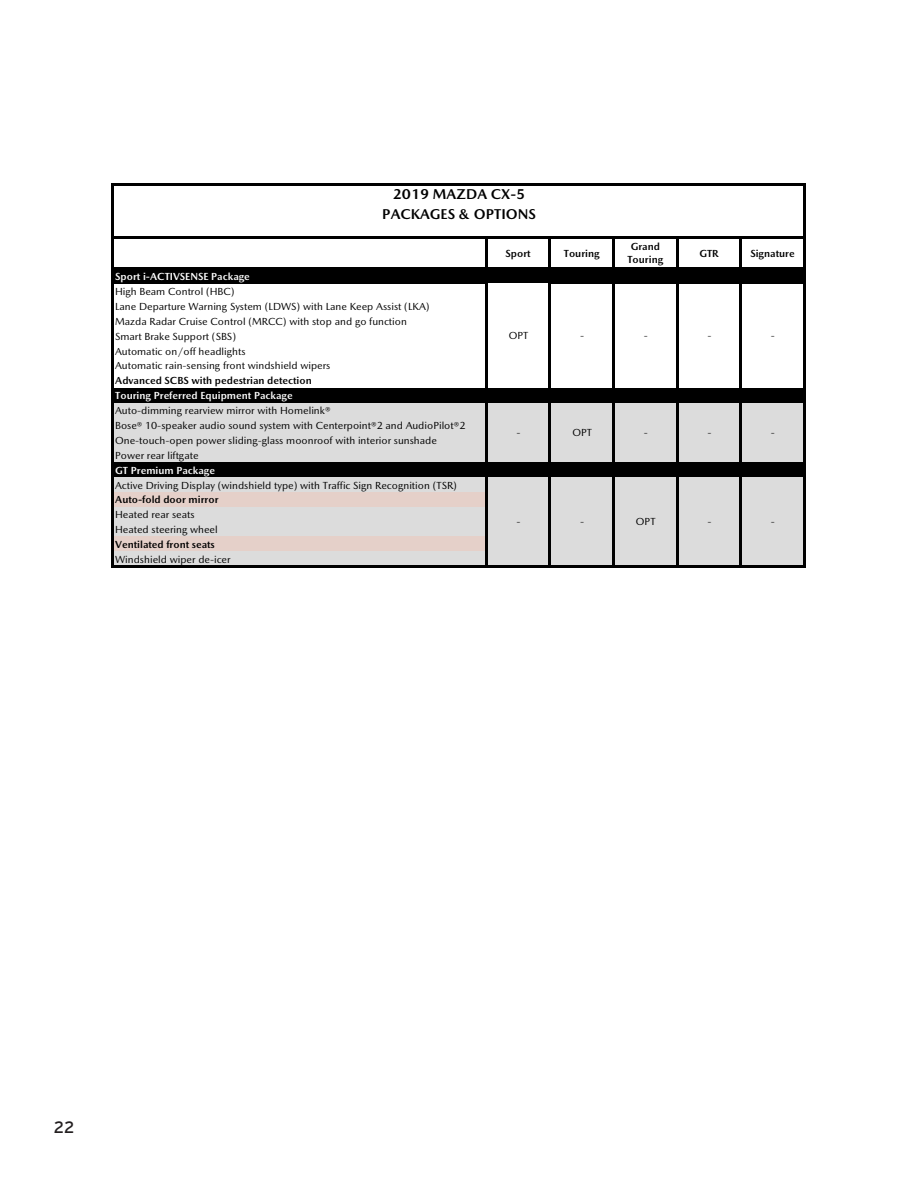
<style>
.page{position:relative;width:918px;height:1188px;background:#fff}
.page>*{position:absolute;margin:0;border:0;box-sizing:border-box;transform-origin:0 0}
.t1{font:16.5px "Interstate";color:#231f20}
.t2{font:700 14.4px/19.6px "Mazda Type";color:#000;text-align:center}
.t3{font:10.35px/14.9px "Mazda Type";letter-spacing:-.005em;color:#000}
.t4{font:700 10.35px/13.6px "Mazda Type";color:#000;text-align:center}
.s1{font-weight:700;color:#fff}
.s2{font-weight:700}
</style>
<div class="page">
<div style="left:113px;top:269px;width:691px;height:15px;background:#000"></div>
<div style="left:113px;top:388px;width:691px;height:15px;background:#000"></div>
<div style="left:113px;top:403px;width:691px;height:60px;background:#dcdcdc"></div>
<div style="left:113px;top:462px;width:691px;height:16px;background:#000"></div>
<div style="left:113px;top:477px;width:691px;height:15px;background:#dcdcdc"></div>
<div style="left:113px;top:492px;width:373px;height:15px;background:#e5d0c9"></div>
<div style="left:486px;top:492px;width:318px;height:15px;background:#dcdcdc"></div>
<div style="left:113px;top:507px;width:691px;height:30px;background:#dcdcdc"></div>
<div style="left:113px;top:537px;width:373px;height:15px;background:#e5d0c9"></div>
<div style="left:486px;top:537px;width:318px;height:15px;background:#dcdcdc"></div>
<div style="left:113px;top:552px;width:691px;height:15px;background:#dcdcdc"></div>
<hr style="left:112px;top:183px;width:2px;height:385px;background:#000">
<hr style="left:803px;top:185px;width:2px;height:383px;background:#000">
<hr style="left:485px;top:238px;width:2px;height:330px;background:#000">
<hr style="left:549px;top:238px;width:2px;height:330px;background:#000">
<hr style="left:612px;top:238px;width:2px;height:330px;background:#000">
<hr style="left:676px;top:238px;width:2px;height:330px;background:#000">
<hr style="left:740px;top:238px;width:2px;height:330px;background:#000">
<hr style="left:114px;top:183px;width:691px;height:2px;background:#000">
<hr style="left:114px;top:236px;width:691px;height:2px;background:#000">
<hr style="left:114px;top:268px;width:691px;height:2px;background:#000">
<hr style="left:114px;top:566px;width:691px;height:2px;background:#000">
<p class="t2" style="left:382px;top:184px;width:155px">2019 MAZDA CX-5<br>PACKAGES &amp; OPTIONS</p>
<p class="t3" style="left:115px;top:270px;width:352px"><span class="s1">Sport i-ACTIVSENSE Package<br></span>High Beam Control (HBC)<br>Lane Departure Warning System (LDWS) with Lane Keep Assist (LKA)<br>Mazda Radar Cruise Control (MRCC) with stop and go function<br>Smart Brake Support (SBS)<br>Automatic on/off headlights<br>Automatic rain-sensing front windshield wipers<br><span class="s2">Advanced SCBS with pedestrian detection<br></span><span class="s1">Touring Preferred Equipment Package<br></span>Auto-dimming rearview mirror with Homelink®<br>Bose® 10-speaker audio sound system with Centerpoint®2 and AudioPilot®2<br>One-touch-open power sliding-glass moonroof with interior sunshade Power rear liftgate<br><span class="s1">GT Premium Package<br></span>Active Driving Display (windshield type) with Traffic Sign Recognition (TSR)<br><span class="s2">Auto-fold door mirror<br></span>Heated rear seats<br>Heated steering wheel<br><span class="s2">Ventilated front seats<br></span>Windshield wiper de-icer</p>
<p class="t4" style="left:506px;top:247px;width:27px">Sport</p>
<p class="t4" style="left:564px;top:247px;width:37px">Touring</p>
<p class="t4" style="left:627px;top:240px;width:37px">Grand<br>Touring</p>
<p class="t4" style="left:699px;top:247px;width:21px">GTR</p>
<p class="t4" style="left:750px;top:247px;width:46px">Signature</p>
<p class="t3" style="left:509px;top:329px;width:21px">OPT</p>
<p class="t3" style="left:580px;top:329px;width:6px">-</p>
<p class="t3" style="left:644px;top:329px;width:6px">-</p>
<p class="t3" style="left:707px;top:329px;width:6px">-</p>
<p class="t3" style="left:771px;top:329px;width:6px">-</p>
<p class="t3" style="left:517px;top:426px;width:6px">-</p>
<p class="t3" style="left:572px;top:426px;width:21px">OPT</p>
<p class="t3" style="left:644px;top:426px;width:6px">-</p>
<p class="t3" style="left:707px;top:426px;width:6px">-</p>
<p class="t3" style="left:771px;top:426px;width:6px">-</p>
<p class="t3" style="left:517px;top:515px;width:6px">-</p>
<p class="t3" style="left:580px;top:515px;width:6px">-</p>
<p class="t3" style="left:636px;top:515px;width:21px">OPT</p>
<p class="t3" style="left:707px;top:515px;width:6px">-</p>
<p class="t3" style="left:771px;top:515px;width:6px">-</p>
<p class="t1" style="left:54px;top:1118px;width:22px">22</p>
</div>
